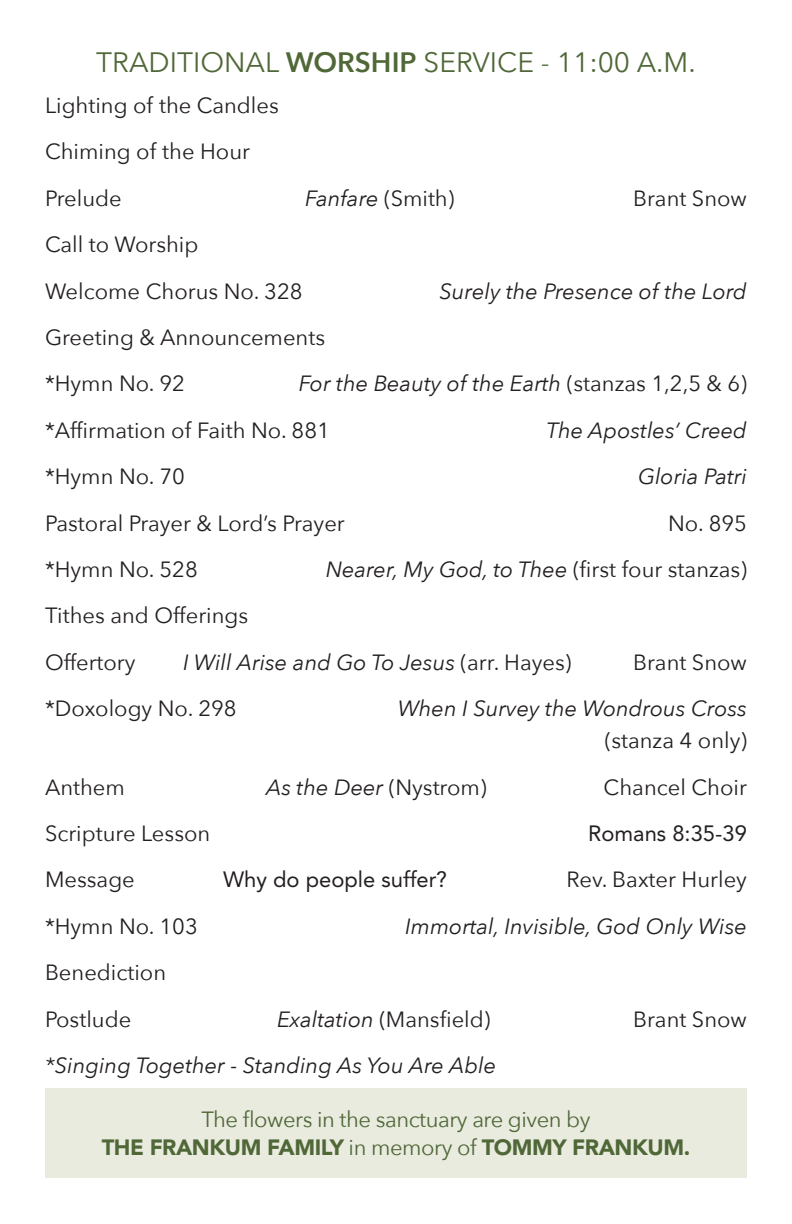
<style>
.page{position:relative;width:792px;height:1224px;background:#fff}
.page>*{position:absolute;margin:0;border:0;box-sizing:border-box;transform-origin:0 0}
.t1{font:28px "Avenir Next";color:#506838}
.t2{font:22px "Avenir Next";color:#231f20}
.t3{font:italic 22px/32px "Avenir Next";color:#231f20;text-align:right}
.t4{font:900 22px "Avenir LT Std";letter-spacing:-.02em;color:#506838}
.t5{font:22px "Avenir Next";letter-spacing:-.02em;color:#506838}
.t6{font:22px "Avenir LT Std";color:#231f20}
.s1{font-weight:600}
.s2{font-style:normal}
.s3{font-style:italic}
.s4{font-family:"Avenir Next";font-weight:400}
</style>
<div class="page">
<div style="left:45px;top:1089px;width:702px;height:89px;background:#e9ebdf"></div>
<p class="t1" style="left:96px;top:39px;width:601px">TRADITIONAL <span class="s1">WORSHIP</span> SERVICE - 11:00 A.M.</p>
<p class="t2" style="left:45px;top:87px;width:235px">Lighting of the Candles</p>
<p class="t2" style="left:45px;top:133px;width:207px">Chiming of the Hour</p>
<p class="t2" style="left:45px;top:180px;width:78px">Prelude</p>
<p class="t3" style="left:305px;top:181px;width:151px">Fanfare <span class="s2">(Smith)</span></p>
<p class="t2" style="left:633px;top:180px;width:115px">Brant Snow</p>
<p class="t2" style="left:45px;top:226px;width:155px">Call to Worship</p>
<p class="t2" style="left:45px;top:272px;width:259px">Welcome Chorus No. 328</p>
<p class="t3" style="left:440px;top:274px;width:309px">Surely the Presence of the Lord</p>
<p class="t2" style="left:45px;top:319px;width:282px">Greeting &amp; Announcements</p>
<p class="t2" style="left:45px;top:365px;width:142px">*Hymn No. 92</p>
<p class="t3" style="left:299px;top:367px;width:450px">For the Beauty of the Earth <span class="s2">(stanzas 1,2,5 &amp; 6)</span></p>
<p class="t2" style="left:45px;top:412px;width:286px">*Affirmation of Faith No. 881</p>
<p class="t3" style="left:546px;top:413px;width:202px">The Apostles’ Creed</p>
<p class="t2" style="left:45px;top:458px;width:142px">*Hymn No. 70</p>
<p class="t3" style="left:638px;top:460px;width:110px">Gloria Patri</p>
<p class="t2" style="left:45px;top:504px;width:301px">Pastoral Prayer &amp; Lord’s Prayer</p>
<p class="t2" style="left:668px;top:504px;width:80px">No. 895</p>
<p class="t2" style="left:45px;top:551px;width:154px">*Hymn No. 528</p>
<p class="t3" style="left:326px;top:552px;width:423px">Nearer, My God, to Thee <span class="s2">(first four stanzas)</span></p>
<p class="t2" style="left:45px;top:597px;width:205px">Tithes and Offerings</p>
<p class="t2" style="left:45px;top:644px;width:92px">Offertory</p>
<p class="t3" style="left:183px;top:645px;width:390px">I Will Arise and Go To Jesus <span class="s2">(arr. Hayes)</span></p>
<p class="t2" style="left:633px;top:644px;width:115px">Brant Snow</p>
<p class="t2" style="left:45px;top:690px;width:193px">*Doxology No. 298</p>
<p class="t3" style="left:398px;top:692px;width:351px">When I Survey the Wondrous Cross <span class="s2">(stanza 4 only)</span></p>
<p class="t2" style="left:45px;top:768px;width:81px">Anthem</p>
<p class="t3" style="left:266px;top:770px;width:222px">As the Deer <span class="s2">(Nystrom)</span></p>
<p class="t2" style="left:604px;top:768px;width:145px">Chancel Choir</p>
<p class="t2" style="left:45px;top:815px;width:167px">Scripture Lesson</p>
<p class="t6" style="left:588px;top:821px;width:160px">Romans 8:35-39</p>
<p class="t2" style="left:45px;top:861px;width:91px">Message</p>
<p class="t6" style="left:223px;top:867px;width:226px">Why do people suffer?</p>
<p class="t2" style="left:567px;top:861px;width:182px">Rev. Baxter Hurley</p>
<p class="t2" style="left:45px;top:908px;width:154px">*Hymn No. 103</p>
<p class="t3" style="left:405px;top:909px;width:343px">Immortal, Invisible, God Only Wise</p>
<p class="t2" style="left:45px;top:954px;width:123px">Benediction</p>
<p class="t2" style="left:45px;top:1000px;width:88px">Postlude</p>
<p class="t2" style="left:277px;top:1000px;width:215px"><span class="s3">Exaltation</span> (Mansfield)</p>
<p class="t2" style="left:633px;top:1000px;width:115px">Brant Snow</p>
<p class="t3" style="left:45px;top:1048px;width:453px">*Singing Together - Standing As You Are Able</p>
<p class="t5" style="left:201px;top:1100px;width:391px">The flowers in the sanctuary are given by</p>
<p class="t4" style="left:102px;top:1134px;width:590px">THE FRANKUM FAMILY <span class="s4">in memory of</span> TOMMY FRANKUM.</p>
</div>
